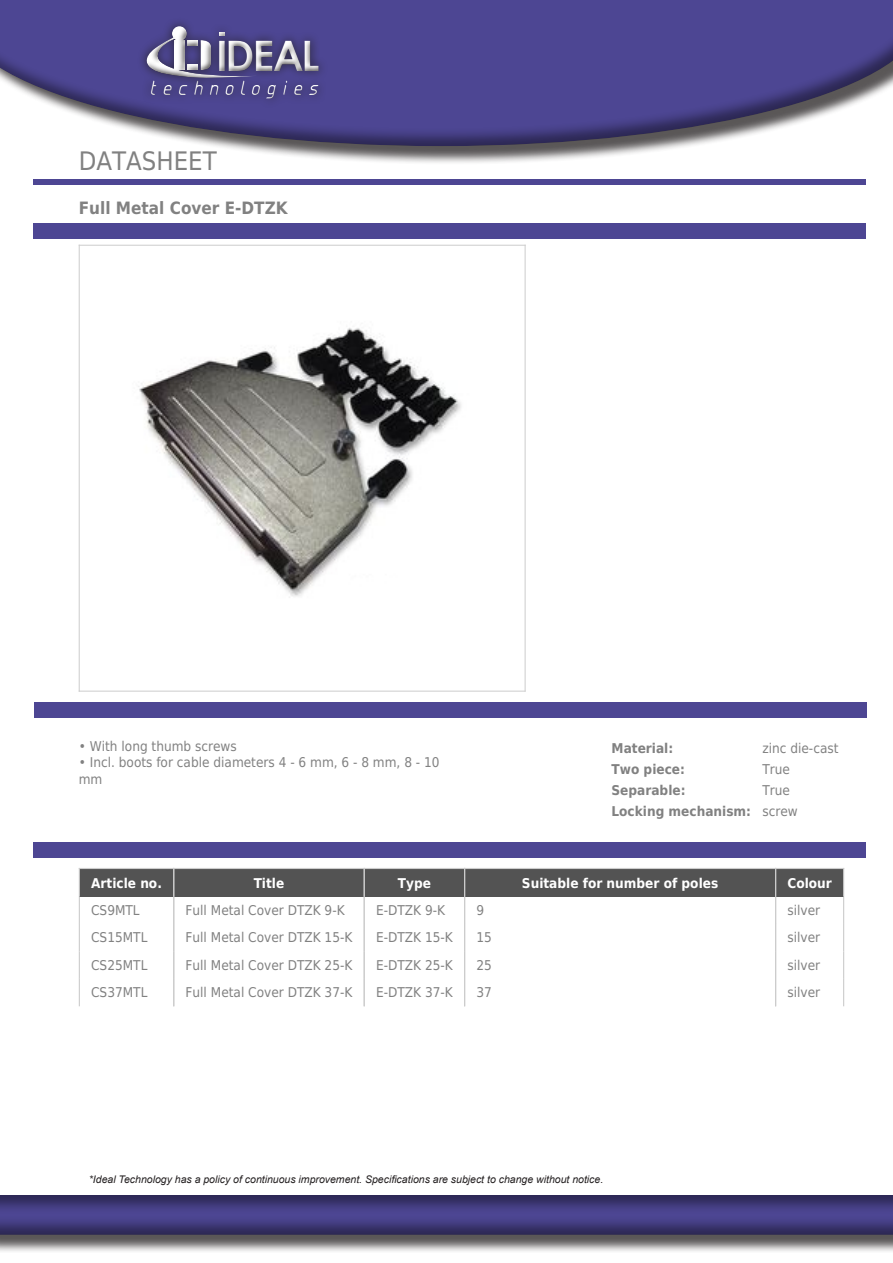
<style>
.page{position:relative;width:893px;height:1263px;background:#fff}
.page>*{position:absolute;margin:0;border:0;box-sizing:border-box;transform-origin:0 0}
.t1{font:700 42.15px "Century Gothic";letter-spacing:-.06em;color:#fff}
.t2{font:25.5px "DejaVu Sans Condensed";color:#818181}
.t3{font:700 16.95px "DejaVu Sans Condensed";color:#818181}
.t4{font:italic 16.5px "JUICE Italic";letter-spacing:.325em;color:#fff}
.t5{font:13.5px/27.5px "DejaVu Sans Condensed";color:#818181}
.t6{font:700 13.5px/20.7px "DejaVu Sans Condensed";color:#818181}
.t7{font:700 13.5px "DejaVu Sans Condensed";color:#fff}
.t8{font:italic 10.5px "Arial";color:#231f20}
.s1{font-weight:400}
</style>
<div class="page">
<div style="left:0;top:0;width:893px;height:165px;background:#231f20;opacity:.75"></div>
<div style="left:0;top:0;width:893px;height:148px;background:#231f20;opacity:.5"></div>
<div style="left:137px;top:17px;width:191px;height:91px;background:#4d4693"></div>
<div style="left:145px;top:25px;width:182px;height:78px;background:#231f20;opacity:.75"></div>
<div style="left:0;top:1197px;width:893px;height:56px;background:#231f20;opacity:.75"></div>
<div style="left:0;top:1192px;width:893px;height:44px;background:#231f20;opacity:.5"></div>
<div style="left:34px;top:703px;width:833px;height:15px;background:#4d4693"></div>
<div style="left:33px;top:224px;width:833px;height:15px;background:#4d4693"></div>
<div style="left:33px;top:179px;width:833px;height:6px;background:#4d4693"></div>
<div style="left:33px;top:843px;width:833px;height:15px;background:#4d4693"></div>
<hr style="left:79px;top:245px;width:446px;height:1px;background:#ccc">
<hr style="left:79px;top:245px;width:1px;height:446px;background:#ccc">
<hr style="left:525px;top:245px;width:1px;height:446px;background:#ccc">
<hr style="left:79px;top:691px;width:446px;height:1px;background:#ccc">
<div style="left:79px;top:868px;width:95px;height:28px;background:#535353"></div>
<div style="left:174px;top:868px;width:190px;height:28px;background:#535353"></div>
<div style="left:364px;top:868px;width:101px;height:28px;background:#535353"></div>
<div style="left:465px;top:868px;width:311px;height:28px;background:#535353"></div>
<div style="left:776px;top:868px;width:68px;height:28px;background:#535353"></div>
<hr style="left:79px;top:868px;width:95px;height:1px;background:#ccc">
<svg style="left:79px;top:869px;width:1px;height:137px"></svg>
<hr style="left:174px;top:868px;width:190px;height:1px;background:#ccc">
<svg style="left:173px;top:869px;width:1px;height:137px"></svg>
<hr style="left:364px;top:868px;width:101px;height:1px;background:#ccc">
<svg style="left:364px;top:869px;width:1px;height:137px"></svg>
<hr style="left:465px;top:868px;width:311px;height:1px;background:#ccc">
<svg style="left:464px;top:869px;width:1px;height:137px"></svg>
<hr style="left:776px;top:868px;width:68px;height:1px;background:#ccc">
<svg style="left:775px;top:869px;width:1px;height:137px"></svg>
<svg style="left:843px;top:869px;width:1px;height:137px"></svg>
<img style="left:138px;top:328px;width:323px;height:270px">
<h1 class="t1" style="left:216px;top:23px;width:105px">IDEAL</h1>
<p class="t4" style="left:150px;top:81px;width:170px">technologies</p>
<h2 class="t2" style="left:79px;top:147px;width:139px">DATASHEET</h2>
<p class="t3" style="left:79px;top:199px;width:210px">Full Metal Cover E-DTZK</p>
<p class="t5" style="left:90px;top:733px;width:149px">With long thumb screws</p>
<p class="t5" style="left:90px;top:749px;width:351px">Incl. boots for cable diameters 4 - 6 mm, 6 - 8 mm, 8 - 10</p>
<p class="t5" style="left:79px;top:765px;width:25px">mm</p>
<p class="t6" style="left:612px;top:738px;width:63px">Material:</p>
<p class="t5" style="left:762px;top:735px;width:78px">zinc die-cast</p>
<p class="t6" style="left:612px;top:759px;width:75px">Two piece:</p>
<p class="t5" style="left:762px;top:756px;width:29px">True</p>
<p class="t6" style="left:612px;top:780px;width:76px">Separable:</p>
<p class="t6" style="left:612px;top:780px;width:188px;text-indent:151px"><span class="s1">True<br></span>Locking mechanism: <span class="s1">screw</span></p>
<p class="t7" style="left:91px;top:875px;width:72px">Article no.</p>
<p class="t7" style="left:398px;top:875px;width:35px">Type</p>
<p class="t7" style="left:522px;top:875px;width:198px">Suitable for number of poles</p>
<p class="t7" style="left:787px;top:875px;width:46px">Colour</p>
<p class="t5" style="left:91px;top:896px;width:50px">CS9MTL</p>
<p class="t5" style="left:376px;top:896px;width:71px">E-DTZK 9-K</p>
<p class="t5" style="left:476px;top:896px;width:9px">9</p>
<p class="t5" style="left:787px;top:896px;width:34px">silver</p>
<p class="t5" style="left:91px;top:923px;width:58px">CS15MTL</p>
<p class="t5" style="left:376px;top:924px;width:78px">E-DTZK 15-K</p>
<p class="t5" style="left:476px;top:924px;width:17px">15</p>
<p class="t5" style="left:787px;top:924px;width:34px">silver</p>
<p class="t5" style="left:91px;top:951px;width:58px">CS25MTL</p>
<p class="t5" style="left:376px;top:951px;width:78px">E-DTZK 25-K</p>
<p class="t5" style="left:476px;top:951px;width:17px">25</p>
<p class="t5" style="left:787px;top:951px;width:34px">silver</p>
<p class="t5" style="left:91px;top:978px;width:58px">CS37MTL</p>
<p class="t7" style="left:254px;top:875px;width:32px">Title</p>
<p class="t5" style="left:186px;top:896px;width:168px">Full Metal Cover DTZK 9-K<br>Full Metal Cover DTZK 15-K<br>Full Metal Cover DTZK 25-K<br>Full Metal Cover DTZK 37-K</p>
<p class="t5" style="left:376px;top:979px;width:78px">E-DTZK 37-K</p>
<p class="t5" style="left:476px;top:979px;width:17px">37</p>
<p class="t5" style="left:787px;top:979px;width:34px">silver</p>
<p class="t8" style="left:89px;top:1172px;width:516px">*Ideal Technology has a policy of continuous improvement. Specifications are subject to change without notice.</p>
</div>
